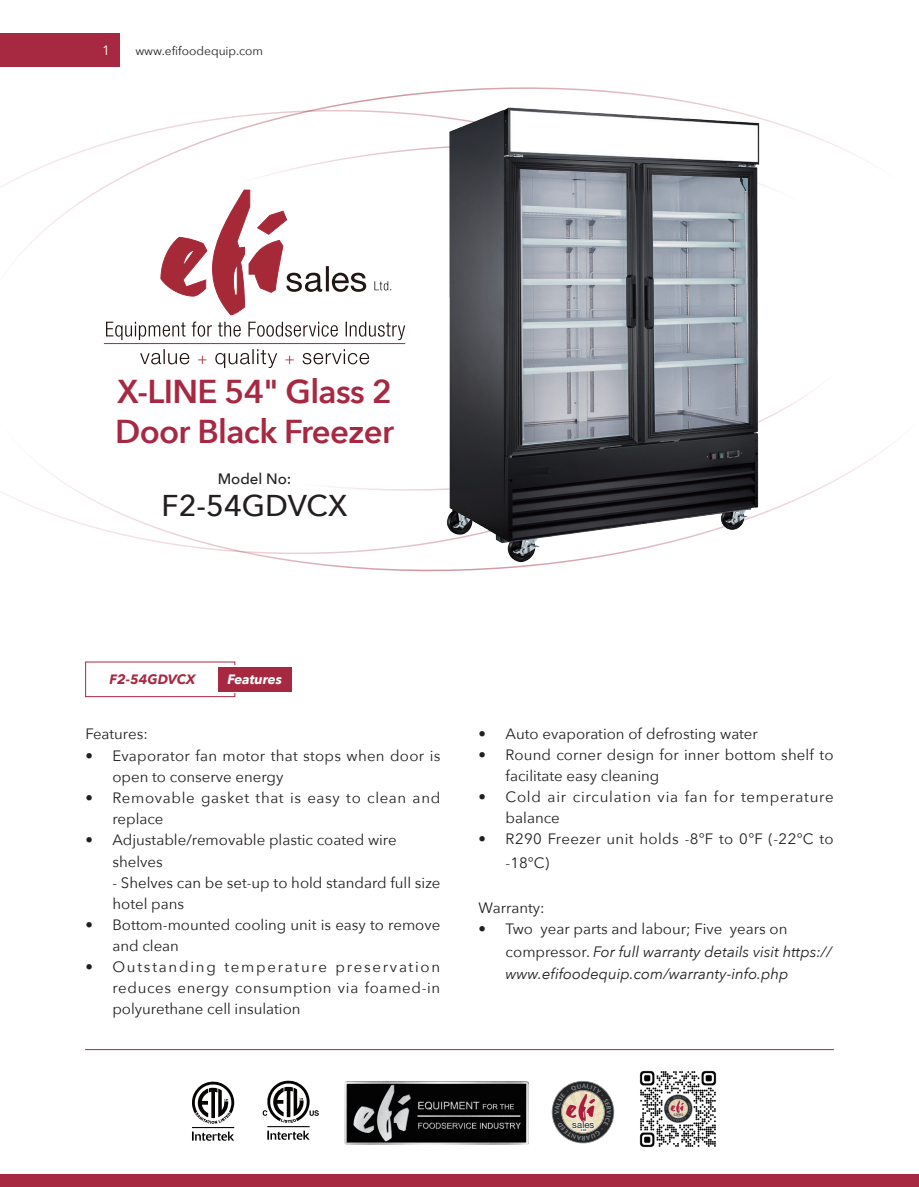
<style>
.page{position:relative;width:919px;height:1187px;background:#fff}
.page>*{position:absolute;margin:0;border:0;box-sizing:border-box;transform-origin:0 0}
.t1{font:600 33px/39.6px "Avenir Next";letter-spacing:-.02em;color:#a72941}
.t2{font:31.95px "Choc ICG";color:#aa1c36}
.t3{font:500 30px "Avenir Next";color:#231f20}
.t4{font:15px/21px "Avenir Next";color:#231f20}
.t5{font:italic 15px/22.5px "Avenir Next";color:#231f20}
.t6{font:15px/21px "Avenir Next";letter-spacing:.05em;color:#231f20}
.t7{font:15px/21px "Avenir Next";letter-spacing:.045em;color:#231f20}
.t8{font:15px/24px "Avenir Next";letter-spacing:.025em;color:#231f20}
.t9{font:500 15px "Avenir Next";color:#231f20}
.t10{font:italic 700 13.5px "Avenir Next";color:#a72941}
.t11{font:italic 700 13.5px "Avenir Next";letter-spacing:-.005em;color:#fff}
.t12{font:13.5px "Avenir Next";color:#fff}
.t13{font:12px "Avenir Next";color:#231f20}
.t14{font:9.6px "Helvetica Neue";letter-spacing:.01em;color:#231f20}
.t15{font:500 3px "Helvetica Neue";color:#231f20}
.s1{font-style:normal}
</style>
<div class="page">
<svg style="left:0;top:87px;width:893px;height:485px"></svg>
<div style="left:85px;top:661px;width:150px;height:36px;border:1px solid #a72941"></div>
<div style="left:87px;top:665px;width:162px;height:27px;background:#fff"></div>
<div style="left:218px;top:667px;width:74px;height:24px;background:#a72941"></div>
<div style="left:0;top:1174px;width:918px;height:12px;background:#a72941"></div>
<hr style="left:85px;top:1049px;width:748px;height:1px;background:#a72941">
<div style="left:0;top:33px;width:119px;height:34px;background:#a72941"></div>
<svg style="left:302px;top:349px;width:67px;height:15px"></svg>
<svg style="left:285px;top:356px;width:9px;height:8px"></svg>
<svg style="left:215px;top:349px;width:62px;height:19px"></svg>
<svg style="left:198px;top:356px;width:8px;height:8px"></svg>
<svg style="left:140px;top:349px;width:49px;height:15px"></svg>
<hr style="left:104px;top:343px;width:301px;height:1px;background:#a62938">
<svg style="left:374px;top:281px;width:17px;height:9px"></svg>
<svg style="left:106px;top:321px;width:299px;height:19px"></svg>
<svg style="left:161px;top:190px;width:205px;height:125px"></svg>
<img style="left:344px;top:1081px;width:185px;height:62px">
<img style="left:639px;top:1070px;width:78px;height:78px">
<svg style="left:267px;top:1130px;width:42px;height:9px"></svg>
<svg style="left:263px;top:1080px;width:56px;height:42px"></svg>
<hr style="left:267px;top:1125px;width:42px;height:2px;background:#060303">
<svg style="left:192px;top:1131px;width:42px;height:9px"></svg>
<svg style="left:192px;top:1081px;width:42px;height:42px"></svg>
<hr style="left:192px;top:1126px;width:42px;height:1px;background:#060303">
<img style="left:428px;top:96px;width:346px;height:476px">
<svg style="left:551px;top:1080px;width:63px;height:63px"></svg>
<p class="t12" style="left:102px;top:38px;width:9px">1</p>
<p class="t13" style="left:135px;top:40px;width:129px">www.efifoodequip.com</p>
<h1 class="t1" style="left:115px;top:371px;width:280px">X-LINE 54" Glass 2<br>Door Black Freezer</h1>
<p class="t9" style="left:218px;top:465px;width:75px">Model No:</p>
<h3 class="t3" style="left:162px;top:480px;width:188px">F2-54GDVCX</h3>
<p class="t10" style="left:109px;top:667px;width:87px">F2-54GDVCX</p>
<p class="t11" style="left:227px;top:667px;width:56px">Features</p>
<p class="t4" style="left:85px;top:722px;width:64px">Features:</p>
<p class="t4" style="left:112px;top:745px;width:329px;text-indent:-27px">• Evaporator fan motor that stops when door is open to conserve energy</p>
<p class="t7" style="left:112px;top:787px;width:329px;text-indent:-27px">• Removable gasket that is easy to clean and replace</p>
<p class="t4" style="left:112px;top:829px;width:286px;text-indent:-27px">• Adjustable/removable plastic coated wire shelves</p>
<p class="t4" style="left:112px;top:871px;width:329px">- Shelves can be set-up to hold standard full size hotel pans</p>
<p class="t4" style="left:112px;top:913px;width:329px;text-indent:-27px">• Bottom-mounted cooling unit is easy to remove and clean</p>
<p class="t4" style="left:112px;top:955px;width:329px;text-align:justify;text-indent:-27px">• Outstanding temperature preservation reduces energy consumption via foamed-in polyurethane cell insulation</p>
<p class="t4" style="left:478px;top:722px;width:281px">• Auto evaporation of defrosting water</p>
<p class="t4" style="left:505px;top:743px;width:329px;text-indent:-27px">• Round corner design for inner bottom shelf to facilitate easy cleaning</p>
<p class="t6" style="left:505px;top:785px;width:329px;text-indent:-27px">• Cold air circulation via fan for temperature balance</p>
<p class="t8" style="left:505px;top:826px;width:329px;text-indent:-27px">• R290 Freezer unit holds -8℉ to 0℉ (-22℃ to -18℃)</p>
<p class="t4" style="left:478px;top:896px;width:67px">Warranty:</p>
<p class="t5" style="left:505px;top:916px;width:328px;text-indent:-27px"><span class="s1">• Two year parts and labour; Five years on compressor.</span> For full warranty details visit https:// www.efifoodequip.com/warranty-info.php</p>
<h2 class="t2" style="left:564px;top:1086px;width:32px">efi</h2>
<p class="t15" style="left:581px;top:1128px;width:7px">Ltd.</p>
<p class="t14" style="left:572px;top:1118px;width:24px">sales</p>
</div>
